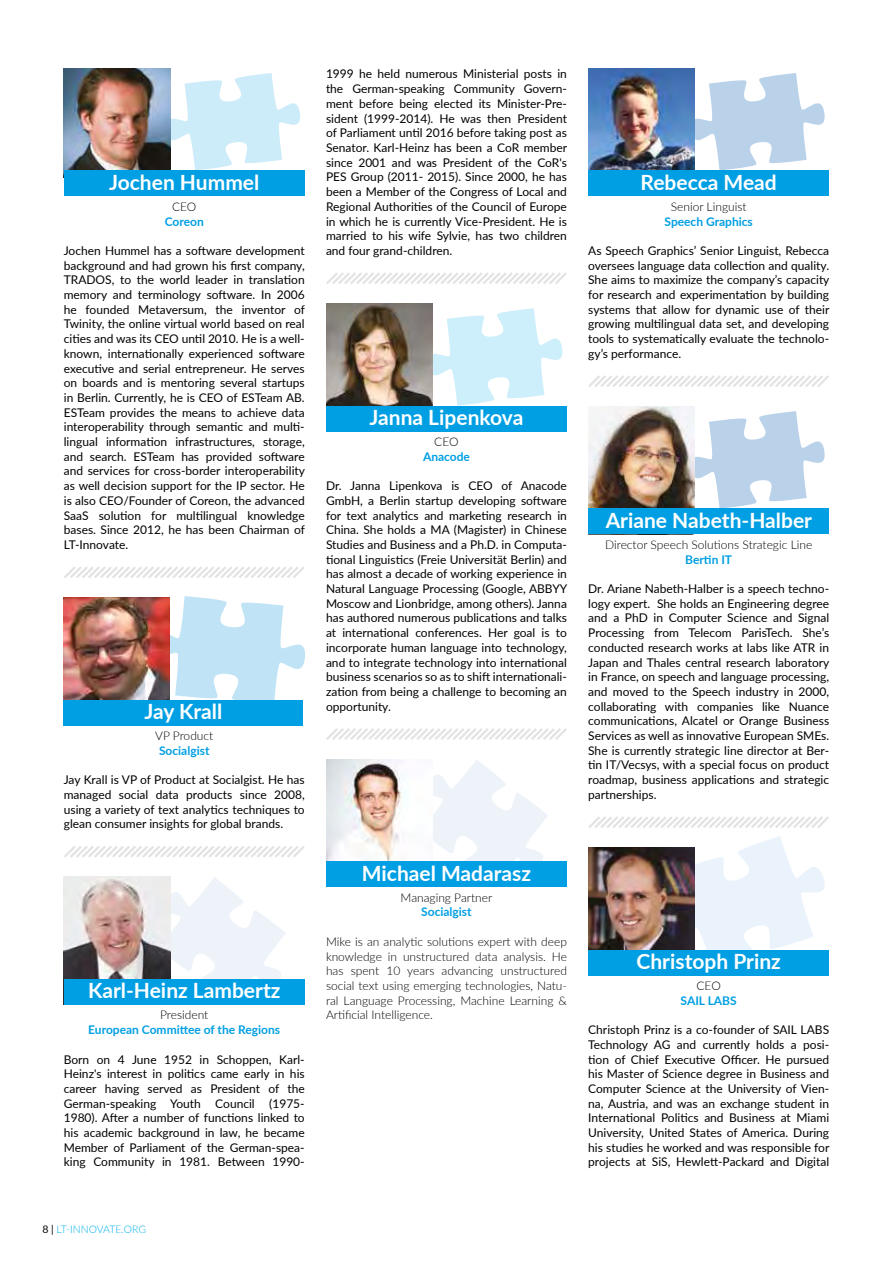
<style>
.page{position:relative;width:893px;height:1263px;background:#fff}
.page>*{position:absolute;margin:0;border:0;box-sizing:border-box;transform-origin:0 0}
.t1{font:700 21px "Lato";color:#fff}
.t2{font:12px/14.7px "Lato";color:#000;text-align:justify}
.t3{font:300 12px/14.7px "Lato";color:#000;text-align:justify}
.t4{font:700 12px "Lato";color:#009fe3}
.t5{font:300 10.5px "Lato";color:#00b1eb}
.s1{font-weight:400;color:#000}
</style>
<div class="page">
<svg style="left:170px;top:73px;width:130px;height:97px"></svg>
<img style="left:64px;top:69px;width:106px;height:102px">
<div style="left:64px;top:171px;width:241px;height:25px;background:#009fe3"></div>
<svg style="left:64px;top:566px;width:240px;height:12px"></svg>
<svg style="left:151px;top:596px;width:154px;height:104px"></svg>
<img style="left:63px;top:598px;width:106px;height:102px">
<div style="left:63px;top:700px;width:240px;height:25px;background:#009fe3"></div>
<svg style="left:64px;top:846px;width:241px;height:12px"></svg>
<svg style="left:152px;top:877px;width:140px;height:128px"></svg>
<img style="left:64px;top:877px;width:106px;height:102px">
<div style="left:64px;top:979px;width:241px;height:25px;background:#009fe3"></div>
<svg style="left:326px;top:272px;width:241px;height:12px"></svg>
<svg style="left:432px;top:308px;width:131px;height:98px"></svg>
<img style="left:326px;top:304px;width:106px;height:102px">
<div style="left:326px;top:406px;width:241px;height:25px;background:#009fe3"></div>
<svg style="left:326px;top:728px;width:241px;height:12px"></svg>
<svg style="left:433px;top:760px;width:115px;height:101px"></svg>
<img style="left:326px;top:759px;width:80px;height:102px">
<div style="left:326px;top:861px;width:241px;height:26px;background:#009fe3"></div>
<svg style="left:695px;top:73px;width:130px;height:97px"></svg>
<img style="left:588px;top:69px;width:107px;height:102px">
<div style="left:588px;top:171px;width:241px;height:25px;background:#009fe3"></div>
<svg style="left:588px;top:375px;width:241px;height:12px"></svg>
<svg style="left:695px;top:411px;width:132px;height:98px"></svg>
<img style="left:588px;top:407px;width:107px;height:102px">
<div style="left:588px;top:509px;width:241px;height:25px;background:#009fe3"></div>
<svg style="left:588px;top:816px;width:241px;height:134px"></svg>
<img style="left:588px;top:848px;width:107px;height:102px">
<div style="left:588px;top:950px;width:241px;height:25px;background:#009fe3"></div>
<h1 class="t1" style="left:109px;top:167px;width:152px">Jochen Hummel</h1>
<p class="t3" style="left:172px;top:199px;width:26px">CEO</p>
<p class="t4" style="left:165px;top:212px;width:41px">Coreon</p>
<p class="t2" style="left:64px;top:243px;width:243px">Jochen Hummel has a software development background and had grown his first company, TRADOS, to the world leader in translation memory and terminology software. In 2006 he founded Metaversum, the inventor of Twinity, the online virtual world based on real cities and was its CEO until 2010. He is a well&shy;known, internationally experienced software executive and serial entrepreneur. He serves on boards and is mentoring several startups in Berlin. Currently, he is CEO of ESTeam AB.<br>ESTeam provides the means to achieve data interoperability through semantic and multi&shy;lingual information infrastructures, storage, and search. ESTeam has provided software and services for cross-border interoperability as well decision support for the IP sector. He is also CEO/Founder of Coreon, the advanced SaaS solution for multilingual knowledge bases. Since 2012, he has been Chairman of LT-Innovate.</p>
<h1 class="t1" style="left:144px;top:696px;width:79px">Jay Krall</h1>
<p class="t3" style="left:155px;top:728px;width:60px">VP Product</p>
<p class="t4" style="left:159px;top:741px;width:52px">Socialgist</p>
<p class="t2" style="left:64px;top:772px;width:242px">Jay Krall is VP of Product at Socialgist. He has managed social data products since 2008, using a variety of text analytics techniques to glean consumer insights for global brands.</p>
<h1 class="t1" style="left:88px;top:975px;width:194px">Karl-Heinz Lambertz</h1>
<p class="t3" style="left:160px;top:1007px;width:50px">President</p>
<p class="t4" style="left:88px;top:1021px;width:193px">European Committee of the Regions</p>
<p class="t2" style="left:64px;top:1051px;width:242px">Born on 4 June 1952 in Schoppen, Karl-Heinz's interest in politics came early in his career having served as President of the German-speaking Youth Council (1975- 1980). After a number of functions linked to his academic background in law, he became Member of Parliament of the German-spea&shy;king Community in 1981. Between 1990-</p>
<p class="t2" style="left:326px;top:66px;width:243px">1999 he held numerous Ministerial posts in the German-speaking Community Govern&shy;ment before being elected its Minister-Pre&shy;sident (1999-2014). He was then President of Parliament until 2016 before taking post as Senator. Karl-Heinz has been a CoR member since 2001 and was President of the CoR's PES Group (2011- 2015). Since 2000, he has been a Member of the Congress of Local and Regional Authorities of the Council of Europe in which he is currently Vice-President. He is married to his wife Sylvie, has two children and four grand-children.</p>
<h1 class="t1" style="left:370px;top:402px;width:155px">Janna Lipenkova</h1>
<p class="t3" style="left:434px;top:434px;width:26px">CEO</p>
<p class="t4" style="left:423px;top:447px;width:48px">Anacode</p>
<p class="t2" style="left:326px;top:478px;width:243px">Dr. Janna Lipenkova is CEO of Anacode GmbH, a Berlin startup developing software for text analytics and marketing research in China. She holds a MA (Magister) in Chinese Studies and Business and a Ph.D. in Computa&shy;tional Linguistics (Freie Universität Berlin) and has almost a decade of working experience in Natural Language Processing (Google, ABBYY Moscow and Lionbridge, among others). Janna has authored numerous publications and talks at international conferences. Her goal is to incorporate human language into technology, and to integrate technology into international business scenarios so as to shift internationali&shy;zation from being a challenge to becoming an opportunity.</p>
<h1 class="t1" style="left:641px;top:167px;width:138px">Rebecca Mead</h1>
<p class="t3" style="left:671px;top:199px;width:77px">Senior Linguist</p>
<p class="t4" style="left:664px;top:212px;width:90px">Speech Graphics</p>
<p class="t2" style="left:588px;top:243px;width:243px">As Speech Graphics’ Senior Linguist, Rebecca oversees language data collection and quality.<br>She aims to maximize the company’s capacity for research and experimentation by building systems that allow for dynamic use of their growing multilingual data set, and developing tools to systematically evaluate the technolo&shy;gy’s performance.</p>
<h1 class="t1" style="left:606px;top:505px;width:208px">Ariane Nabeth-Halber</h1>
<p class="t3" style="left:605px;top:537px;width:209px">Director Speech Solutions Strategic Line</p>
<p class="t4" style="left:685px;top:550px;width:48px">Bertin IT</p>
<p class="t2" style="left:588px;top:581px;width:243px">Dr. Ariane Nabeth-Halber is a speech techno&shy;logy expert. She holds an Engineering degree and a PhD in Computer Science and Signal Processing from Telecom ParisTech. She’s conducted research works at labs like ATR in Japan and Thales central research laboratory in France, on speech and language processing, and moved to the Speech industry in 2000, collaborating with companies like Nuance communications, Alcatel or Orange Business Services as well as innovative European SMEs.<br>She is currently strategic line director at Ber&shy;tin IT/Vecsys, with a special focus on product roadmap, business applications and strategic partnerships.</p>
<h1 class="t1" style="left:362px;top:858px;width:171px">Michael Madarasz</h1>
<p class="t3" style="left:401px;top:890px;width:93px">Managing Partner</p>
<p class="t4" style="left:421px;top:903px;width:52px">Socialgist</p>
<p class="t3" style="left:326px;top:934px;width:242px">Mike is an analytic solutions expert with deep knowledge in unstructured data analysis. He has spent 10 years advancing unstructured social text using emerging technologies, Natu&shy;ral Language Processing, Machine Learning &amp; Artificial Intelligence.</p>
<h1 class="t1" style="left:637px;top:946px;width:146px">Christoph Prinz</h1>
<p class="t3" style="left:696px;top:978px;width:26px">CEO</p>
<p class="t4" style="left:681px;top:991px;width:58px">SAIL LABS</p>
<p class="t2" style="left:588px;top:1022px;width:243px">Christoph Prinz is a co-founder of SAIL LABS Technology AG and currently holds a posi&shy;tion of Chief Executive Officer. He pursued his Master of Science degree in Business and Computer Science at the University of Vien&shy;na, Austria, and was an exchange student in International Politics and Business at Miami University, United States of America. During his studies he worked and was responsible for projects at SiS, Hewlett-Packard and Digital</p>
<p class="t5" style="left:43px;top:1222px;width:105px"><span class="s1">8 |</span> LT-INNOVATE.ORG</p>
</div>
